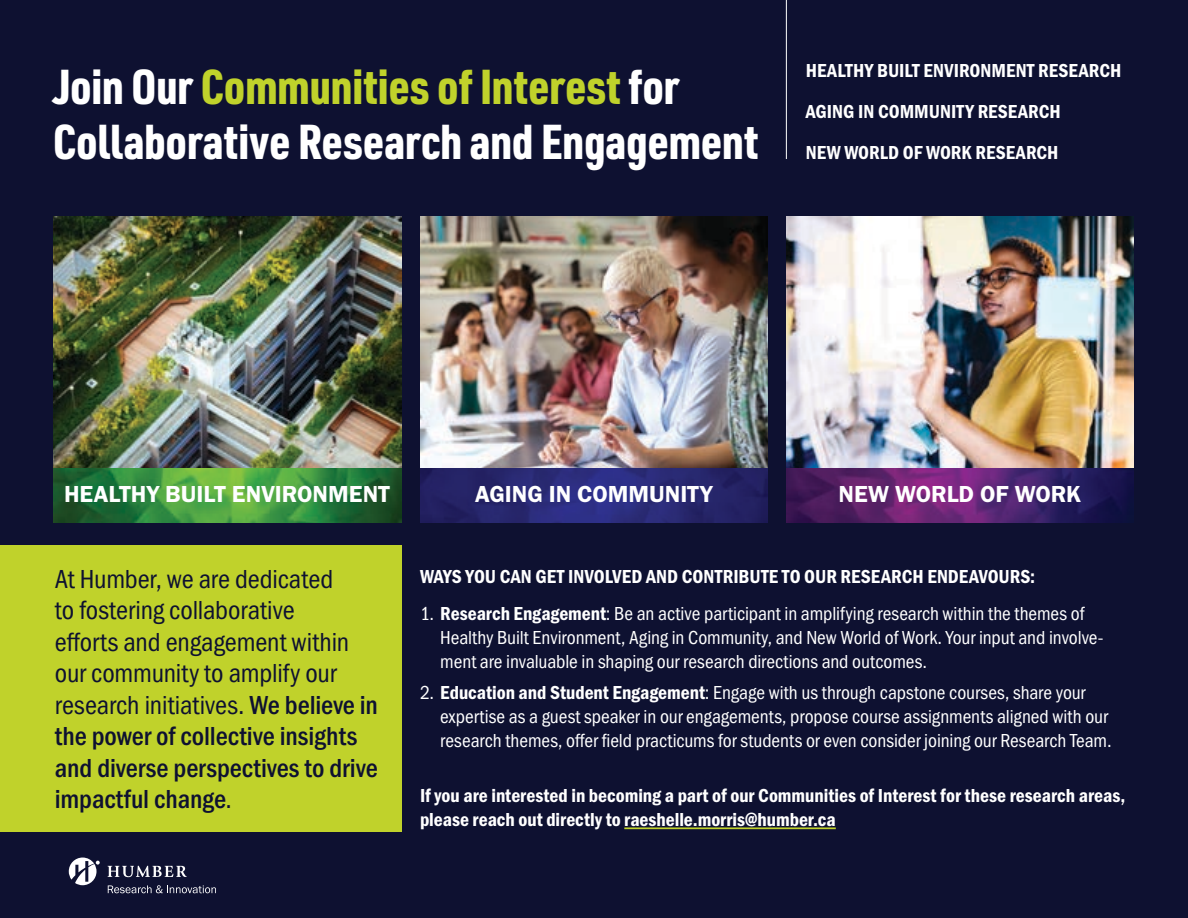
<style>
.page{position:relative;width:1188px;height:918px;background:#0e1131}
.page>*{position:absolute;margin:0;border:0;box-sizing:border-box;transform-origin:0 0}
.title_h2{font:900 48px/55.5px "URWDIN Cond";color:#fff}
.Intro{font:27px/31.5px "Franklin Gothic URW Cond";letter-spacing:-.005em;color:#0e1131}
.title_h3{font:24px "Franklin Gothic URW Dem";color:#fff}
.t1{font:19.5px/24px "Franklin Gothic URW Cond";letter-spacing:-.005em;color:#fff}
.title_h4{font:19.5px "Franklin Gothic URW Con Dem";color:#fff}
.contact{font:19.5px/24px "Franklin Gothic URW Con Dem";color:#fff}
.s1{color:#c0d22b}
.s2{font-weight:500}
.s3{font-family:"Franklin Gothic URW Con Dem"}
</style>
<div class="page">
<div style="left:0;top:545px;width:401px;height:287px;background:#c0d22b"></div>
<img style="left:420px;top:216px;width:348px;height:253px">
<img style="left:420px;top:469px;width:348px;height:54px">
<hr style="left:786px;top:0;width:1px;height:159px;background:#fff">
<svg style="left:108px;top:866px;width:79px;height:11px"></svg>
<svg style="left:69px;top:858px;width:31px;height:27px"></svg>
<svg style="left:108px;top:885px;width:108px;height:8px"></svg>
<img style="left:786px;top:216px;width:348px;height:253px">
<img style="left:786px;top:469px;width:348px;height:54px">
<img style="left:53px;top:216px;width:348px;height:252px">
<img style="left:53px;top:468px;width:348px;height:54px">
<hr style="left:624px;top:827px;width:212px;height:2px;background:#c0d22b">
<h4 class="title_h2" style="left:53px;top:57px;width:707px">Join Our <span class="s1">Communities of Interest</span> for<br>Collaborative Research and Engagement</h4>
<h4 class="title_h4" style="left:806px;top:57px;width:317px">HEALTHY BUILT ENVIRONMENT RESEARCH</h4>
<h4 class="title_h4" style="left:806px;top:98px;width:256px">AGING IN COMMUNITY RESEARCH</h4>
<h4 class="title_h4" style="left:806px;top:139px;width:254px">NEW WORLD OF WORK RESEARCH</h4>
<h4 class="title_h3" style="left:64px;top:479px;width:327px">HEALTHY BUILT ENVIRONMENT</h4>
<h4 class="title_h3" style="left:839px;top:479px;width:244px">NEW WORLD OF WORK</h4>
<h4 class="title_h3" style="left:475px;top:479px;width:239px">AGING IN COMMUNITY</h4>
<h2 class="Intro" style="left:55px;top:561px;width:325px">At Humber, we are dedicated<br>to fostering collaborative<br>efforts and engagement within our community to amplify our research initiatives. <span class="s2">We believe in the power of collective insights and diverse perspectives to drive impactful change</span>.</h2>
<h4 class="title_h4" style="left:420px;top:563px;width:617px">WAYS YOU CAN GET INVOLVED AND CONTRIBUTE TO OUR RESEARCH ENDEAVOURS:</h4>
<p class="t1" style="left:440px;top:601px;width:665px;text-indent:-20px">1. <span class="s3">Research Engagement</span>: Be an active participant in amplifying research within the themes of<br>Healthy Built Environment, Aging in Community, and New World of Work. Your input and involve&shy;ment are invaluable in shaping our research directions and outcomes.</p>
<p class="t1" style="left:440px;top:679px;width:673px;text-indent:-20px">2. <span class="s3">Education and Student Engagement</span>: Engage with us through capstone courses, share your expertise as a guest speaker in our engagements, propose course assignments aligned with our research themes, offer field practicums for students or even consider joining our Research Team.</p>
<h2 class="contact" style="left:420px;top:783px;width:707px">If you are interested in becoming a part of our Communities of Interest for these research areas, please reach out directly to raeshelle.morris@humber.ca</h2>
</div>
